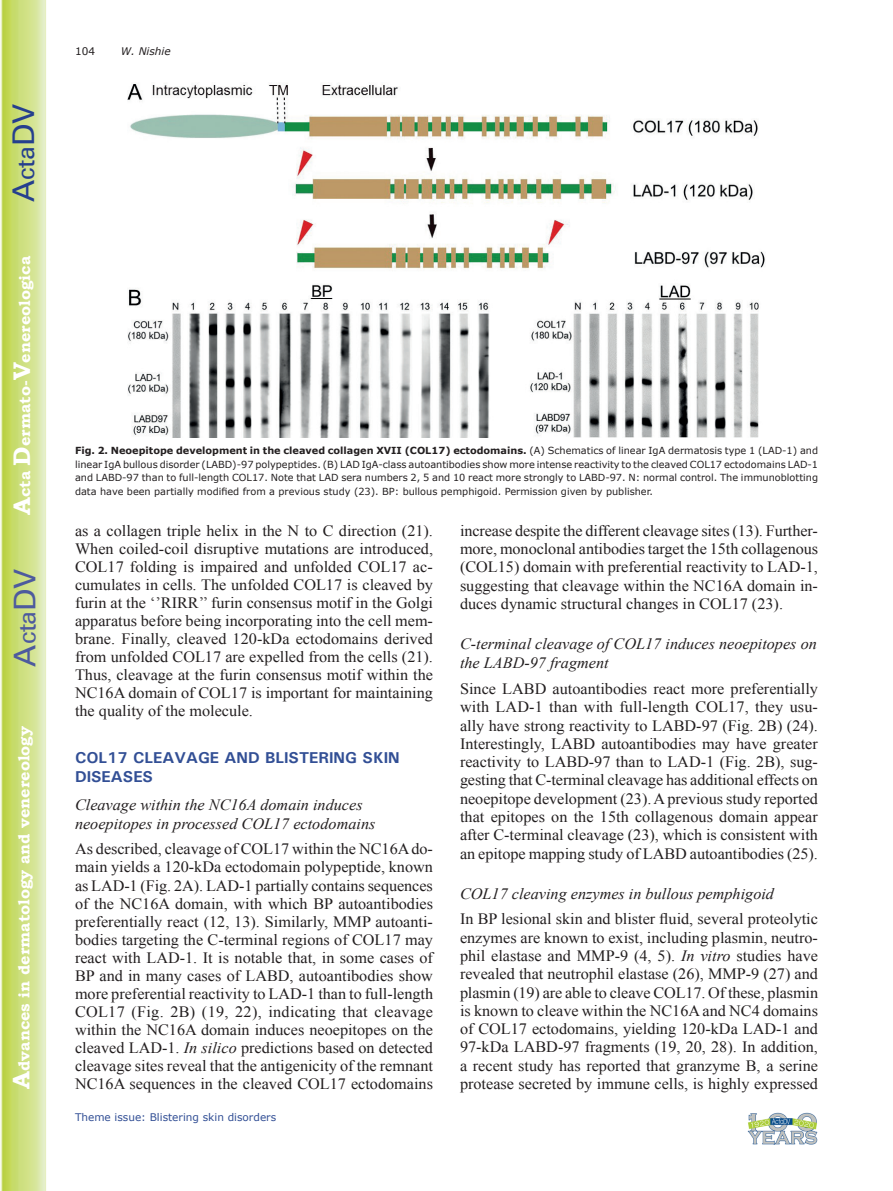
<style>
.page{position:relative;width:893px;height:1191px;background:#fff}
.page>*{position:absolute;margin:0;border:0;box-sizing:border-box;transform-origin:0 0}
.t1{font:30px "Univers";color:#4d5a9e}
.t2{font:30px "Univers";color:#253f8e}
.t3{font:15.75px/18px "Times New Roman";color:#231f20;text-align:justify}
.t4{font:italic 15.75px/18.9px "Times New Roman";color:#231f20}
.t5{font:700 15.75px "Bookman Old Style";color:#fff}
.t6{font:700 15.75px/18.9px "Univers";color:#324f95}
.t7{font:10.5px "Verdana";color:#324f95}
.t8{font:italic 10.5px "Verdana";color:#231f20}
.t9{font:10.5px "Verdana";color:#231f20}
.t10{font:9.75px/13.5px "Verdana";color:#231f20;text-align:justify}
.s1{font-size:24px}
.s2{font-weight:700}
.s3{font-style:italic}
</style>
<div class="page">
<svg style="left:1px;top:0;width:45px;height:1191px;background:#cfe084"></svg>
<img style="left:747px;top:1113px;width:71px;height:31px">
<img style="left:128px;top:83px;width:637px;height:354px">
<h1 class="t2" style="left:6px;top:202px;width:100px;rotate:-90deg">A<span class="s1">cta</span>DV</h1>
<p class="t5" style="left:15px;top:515px;width:260px;rotate:-90deg"><span class="s1">A</span>cta <span class="s1">D</span>ermato-<span class="s1">V</span>enereologica</p>
<h1 class="t1" style="left:7px;top:666px;width:100px;rotate:-90deg">A<span class="s1">cta</span>DV</h1>
<p class="t5" style="left:15px;top:1088px;width:364px;rotate:-90deg"><span class="s1">A</span>dvances in dermatology and venereology</p>
<p class="t9" style="left:75px;top:44px;width:22px">104</p>
<p class="t8" style="left:121px;top:44px;width:51px">W. Nishie</p>
<p class="t10" style="left:75px;top:444px;width:745px"><span class="s2">Fig. 2. Neoepitope development in the cleaved collagen XVII (COL17) ectodomains.</span> (A) Schematics of linear IgA dermatosis type 1 (LAD-1) and linear IgA bullous disorder (LABD)-97 polypeptides. (B) LAD IgA-class autoantibodies show more intense reactivity to the cleaved COL17 ectodomains LAD-1 and LABD-97 than to full-length COL17. Note that LAD sera numbers 2, 5 and 10 react more strongly to LABD-97. N: normal control. The immunoblotting data have been partially modified from a previous study (23). BP: bullous pemphigoid. Permission given by publisher.</p>
<p class="t3" style="left:75px;top:521px;width:360px">as a collagen triple helix in the N to C direction (21).<br>When coiled-coil disruptive mutations are introduced, COL17 folding is impaired and unfolded COL17 ac&shy;cumulates in cells. The unfolded COL17 is cleaved by furin at the ‘’RIRR’’ furin consensus motif in the Golgi apparatus before being incorporating into the cell mem&shy;brane. Finally, cleaved 120-kDa ectodomains derived from unfolded COL17 are expelled from the cells (21).<br>Thus, cleavage at the furin consensus motif within the NC16A domain of COL17 is important for maintaining the quality of the molecule.</p>
<p class="t6" style="left:75px;top:748px;width:326px">COL17 CLEAVAGE AND BLISTERING SKIN<br>DISEASES</p>
<p class="t4" style="left:75px;top:795px;width:302px">Cleavage within the NC16A domain induces neoepitopes in processed COL17 ectodomains</p>
<p class="t3" style="left:75px;top:840px;width:360px">As described, cleavage of COL17 within the NC16A do&shy;main yields a 120-kDa ectodomain polypeptide, known as LAD-1 (Fig. 2A). LAD-1 partially contains sequences of the NC16A domain, with which BP autoantibodies preferentially react (12, 13). Similarly, MMP autoanti&shy;bodies targeting the C-terminal regions of COL17 may react with LAD-1. It is notable that, in some cases of BP and in many cases of LABD, autoantibodies show more preferential reactivity to LAD-1 than to full-length COL17 (Fig. 2B) (19, 22), indicating that cleavage within the NC16A domain induces neoepitopes on the cleaved LAD-1. <span class="s3">In silico</span> predictions based on detected cleavage sites reveal that the antigenicity of the remnant NC16A sequences in the cleaved COL17 ectodomains</p>
<p class="t7" style="left:75px;top:1110px;width:203px">Theme issue: Blistering skin disorders</p>
<p class="t3" style="left:460px;top:521px;width:360px">increase despite the different cleavage sites (13). Further&shy;more, monoclonal antibodies target the 15th collagenous (COL15) domain with preferential reactivity to LAD-1, suggesting that cleavage within the NC16A domain in&shy;duces dynamic structural changes in COL17 (23).</p>
<p class="t4" style="left:460px;top:634px;width:358px">C-terminal cleavage of COL17 induces neoepitopes on the LABD-97 fragment</p>
<p class="t3" style="left:460px;top:679px;width:360px">Since LABD autoantibodies react more preferentially with LAD-1 than with full-length COL17, they usu&shy;ally have strong reactivity to LABD-97 (Fig. 2B) (24).<br>Interestingly, LABD autoantibodies may have greater reactivity to LABD-97 than to LAD-1 (Fig. 2B), sug&shy;gesting that C-terminal cleavage has additional effects on neoepitope development (23). A previous study reported that epitopes on the 15th collagenous domain appear after C-terminal cleavage (23), which is consistent with an epitope mapping study of LABD autoantibodies (25).</p>
<p class="t4" style="left:460px;top:883px;width:316px">COL17 cleaving enzymes in bullous pemphigoid</p>
<p class="t3" style="left:460px;top:909px;width:360px">In BP lesional skin and blister fluid, several proteolytic enzymes are known to exist, including plasmin, neutro&shy;phil elastase and MMP-9 (4, 5). <span class="s3">In vitro</span> studies have revealed that neutrophil elastase (26), MMP-9 (27) and plasmin (19) are able to cleave COL17. Of these, plasmin is known to cleave within the NC16A and NC4 domains of COL17 ectodomains, yielding 120-kDa LAD-1 and 97-kDa LABD-97 fragments (19, 20, 28). In addition, a recent study has reported that granzyme B, a serine protease secreted by immune cells, is highly expressed</p>
</div>
